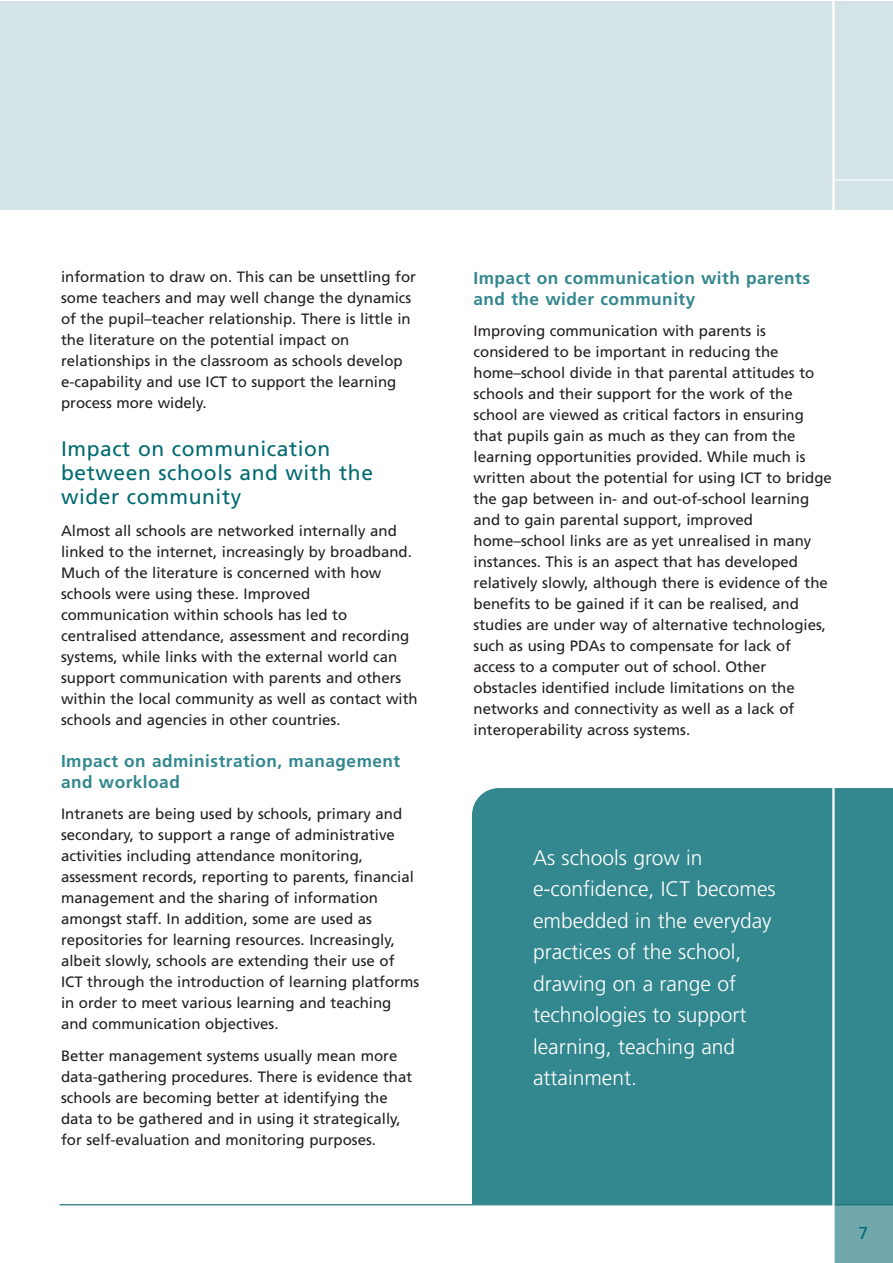
<style>
.page{position:relative;width:893px;height:1263px;background:#fff}
.page>*{position:absolute;margin:0;border:0;box-sizing:border-box;transform-origin:0 0}
.t1{font:300 21px/31.5px "Frutiger";color:#fff}
.t2{font:21px/24px "Frutiger";letter-spacing:.03em;color:#006a71}
.t3{font:700 17.25px/21px "Frutiger";letter-spacing:.03em;color:#33878e}
.t4{font:17.25px "Frutiger";color:#006a71}
.t5{font:15px/21px "Frutiger";color:#231f20}
</style>
<div class="page">
<div style="left:472px;top:788px;width:420px;height:416px;background:#33878e"></div>
<div style="left:833px;top:1205px;width:59px;height:58px;background:#71a8ae"></div>
<hr style="left:60px;top:1204px;width:832px;height:1px;background:#006a71">
<div style="left:0;top:1px;width:892px;height:209px;background:#d4e4e6"></div>
<hr style="left:832px;top:1px;width:3px;height:743px;background:#fff">
<hr style="left:833px;top:179px;width:59px;height:1px;background:#fff">
<hr style="left:832px;top:563px;width:3px;height:700px;background:#fff">
<p class="t5" style="left:61px;top:267px;width:356px">information to draw on. This can be unsettling for some teachers and may well change the dynamics of the pupil–teacher relationship. There is little in the literature on the potential impact on relationships in the classroom as schools develop e-capability and use ICT to support the learning process more widely.</p>
<h1 class="t2" style="left:61px;top:438px;width:314px">Impact on communication between schools and with the wider community</h1>
<p class="t5" style="left:61px;top:521px;width:358px">Almost all schools are networked internally and linked to the internet, increasingly by broadband.<br>Much of the literature is concerned with how schools were using these. Improved communication within schools has led to centralised attendance, assessment and recording systems, while links with the external world can support communication with parents and others within the local community as well as contact with schools and agencies in other countries.</p>
<p class="t3" style="left:61px;top:751px;width:341px">Impact on administration, management and workload</p>
<p class="t5" style="left:61px;top:804px;width:360px">Intranets are being used by schools, primary and secondary, to support a range of administrative activities including attendance monitoring, assessment records, reporting to parents, financial management and the sharing of information amongst staff. In addition, some are used as repositories for learning resources. Increasingly, albeit slowly, schools are extending their use of ICT through the introduction of learning platforms in order to meet various learning and teaching and communication objectives.</p>
<p class="t5" style="left:61px;top:1046px;width:353px">Better management systems usually mean more data-gathering procedures. There is evidence that schools are becoming better at identifying the data to be gathered and in using it strategically, for self-evaluation and monitoring purposes.</p>
<p class="t3" style="left:473px;top:268px;width:338px">Impact on communication with parents and the wider community</p>
<p class="t5" style="left:473px;top:322px;width:360px">Improving communication with parents is considered to be important in reducing the home–school divide in that parental attitudes to schools and their support for the work of the school are viewed as critical factors in ensuring that pupils gain as much as they can from the learning opportunities provided. While much is written about the potential for using ICT to bridge the gap between in- and out-of-school learning and to gain parental support, improved home–school links are as yet unrealised in many instances. This is an aspect that has developed relatively slowly, although there is evidence of the benefits to be gained if it can be realised, and studies are under way of alternative technologies, such as using PDAs to compensate for lack of access to a computer out of school. Other obstacles identified include limitations on the networks and connectivity as well as a lack of interoperability across systems.</p>
<h1 class="t1" style="left:533px;top:843px;width:244px">As schools grow in e-confidence, ICT becomes embedded in the everyday practices of the school, drawing on a range of technologies to support learning, teaching and attainment.</h1>
<p class="t4" style="left:858px;top:1226px;width:11px">7</p>
</div>
